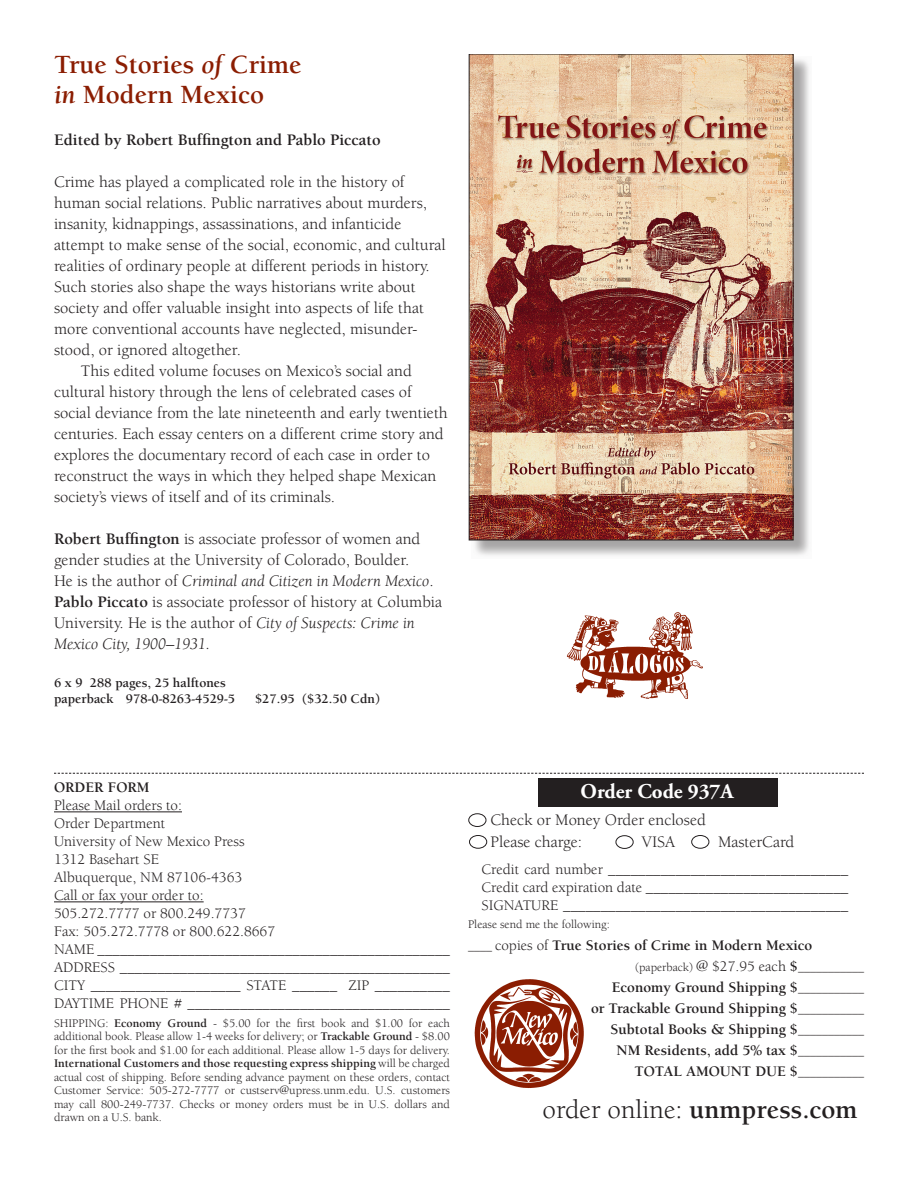
<style>
.page{position:relative;width:918px;height:1188px;background:#fff}
.page>*{position:absolute;margin:0;border:0;box-sizing:border-box;transform-origin:0 0}
.t1{font:700 27px/30px "Berkeley Std";color:#8b1d02}
.t2{font:27px "Berkeley Std";color:#231f20}
.t3{font:700 21px "Adobe Garamond Pro";color:#fff}
.t4{font:16.5px/21px "Berkeley Std";color:#231f20}
.t5{font:700 16.5px "Berkeley Std";color:#231f20}
.t6{font:15px/18px "Berkeley Std";color:#231f20}
.t7{font:700 15px/21px "Berkeley Std";color:#231f20;text-align:right}
.t8{font:700 13.5px/16.5px "Berkeley Std";color:#231f20}
.t9{font:12px/13.5px "Berkeley Std";color:#231f20;text-align:justify}
.s1{font-style:italic}
.s2{font-weight:700}
.s3{font-weight:400;font-size:12px}
.s4{font-weight:400}
.s5{font-size:15px}
.s6{font-weight:700;font-size:15px}
.s7{font-size:12px}
</style>
<div class="page">
<img style="left:474px;top:979px;width:110px;height:109px">
<svg style="left:54px;top:773px;width:810px;height:1px"></svg>
<hr style="left:54px;top:811px;width:128px;height:1px;background:#231f20">
<hr style="left:54px;top:901px;width:150px;height:1px;background:#231f20">
<div style="left:538px;top:778px;width:240px;height:29px;background:#231f20"></div>
<div style="left:468px;top:813px;width:18px;height:14px;border:1px solid #231f20;border-radius:50%"></div>
<div style="left:469px;top:835px;width:18px;height:14px;border:1px solid #231f20;border-radius:50%"></div>
<div style="left:616px;top:835px;width:18px;height:14px;border:1px solid #231f20;border-radius:50%"></div>
<div style="left:691px;top:835px;width:18px;height:14px;border:1px solid #231f20;border-radius:50%"></div>
<div style="left:471px;top:56px;width:341px;height:503px;background:#231f20;opacity:.4"></div>
<img style="left:471px;top:56px;width:320px;height:482px">
<img style="left:566px;top:612px;width:137px;height:87px">
<h1 class="t1" style="left:54px;top:50px;width:249px">True Stories <span class="s1">of</span> Crime <span class="s1">in</span> Modern Mexico</h1>
<p class="t5" style="left:54px;top:131px;width:328px">Edited by Robert Buffington and Pablo Piccato</p>
<p class="t4" style="left:54px;top:172px;width:352px">Crime has played a complicated role in the history of</p>
<p class="t4" style="left:54px;top:193px;width:375px">human social relations. Public narratives about murders,</p>
<p class="t4" style="left:54px;top:214px;width:349px">insanity, kidnappings, assassinations, and infanticide</p>
<p class="t4" style="left:54px;top:235px;width:393px">attempt to make sense of the social, economic, and cultural</p>
<p class="t4" style="left:54px;top:256px;width:377px">realities of ordinary people at different periods in history.</p>
<p class="t4" style="left:54px;top:277px;width:363px">Such stories also shape the ways historians write about</p>
<p class="t4" style="left:54px;top:298px;width:371px">society and offer valuable insight into aspects of life that</p>
<p class="t4" style="left:54px;top:319px;width:365px">more conventional accounts have neglected, misunder-</p>
<p class="t4" style="left:54px;top:340px;width:189px">stood, or ignored altogether.</p>
<p class="t4" style="left:81px;top:361px;width:332px">This edited volume focuses on Mexico’s social and</p>
<p class="t4" style="left:54px;top:382px;width:359px">cultural history through the lens of celebrated cases of</p>
<p class="t4" style="left:54px;top:403px;width:395px">social deviance from the late nineteenth and early twentieth</p>
<p class="t4" style="left:54px;top:424px;width:391px">centuries. Each essay centers on a different crime story and</p>
<p class="t4" style="left:54px;top:445px;width:377px">explores the documentary record of each case in order to</p>
<p class="t4" style="left:54px;top:466px;width:384px">reconstruct the ways in which they helped shape Mexican</p>
<p class="t4" style="left:54px;top:487px;width:283px">society’s views of itself and of its criminals.</p>
<p class="t4" style="left:54px;top:529px;width:390px"><span class="s2">Robert Buffington</span> is associate professor of women and gender studies at the University of Colorado, Boulder.<br>He is the author of <span class="s1">Criminal and Citizen in Modern Mexico</span>.<br><span class="s2">Pablo Piccato</span> is associate professor of history at Columbia University. He is the author of <span class="s1">City of Suspects: Crime in Mexico City, 1900–1931.</span></p>
<p class="t8" style="left:54px;top:674px;width:183px">6 x 9 288 pages, 25 halftones paperback 978-0-8263-4529-5</p>
<p class="t8" style="left:255px;top:691px;width:127px">$27.95 ($32.50 Cdn)</p>
<p class="t7" style="left:54px;top:777px;width:97px">ORDER FORM</p>
<p class="t6" style="left:54px;top:797px;width:398px">Please Mail orders to:<br>Order Department<br>University of New Mexico Press<br>1312 Basehart SE<br>Albuquerque, NM 87106-4363<br>Call or fax your order to:<br>505.272.7777 or 800.249.7737<br>Fax: 505.272.7778 or 800.622.8667<br>NAME _______________________________________________ ADDRESS ____________________________________________ CITY ____________________ STATE ______ ZIP __________ DAYTIME PHONE # ___________________________________</p>
<p class="t9" style="left:54px;top:1016px;width:398px">SHIPPING: <span class="s2">Economy Ground</span> - $5.00 for the first book and $1.00 for each additional book. Please allow 1-4 weeks for delivery; or <span class="s2">Trackable Ground</span> - $8.00 for the first book and $1.00 for each additional. Please allow 1-5 days for delivery.<br><span class="s2">International Customers and those requesting express shipping</span> will be charged actual cost of shipping. Before sending advance payment on these orders, contact Customer Service: 505-272-7777 or custserv@upress.unm.edu. U.S. customers may call 800-249-7737. Checks or money orders must be in U.S. dollars and drawn on a U.S. bank.</p>
<p class="t3" style="left:581px;top:779px;width:155px">Order Code 937A</p>
<p class="t4" style="left:490px;top:808px;width:217px;line-height:22.8px">Check or Money Order enclosed<br>Please charge:</p>
<p class="t4" style="left:642px;top:832px;width:35px">VISA</p>
<p class="t4" style="left:718px;top:832px;width:78px">MasterCard</p>
<p class="t6" style="left:482px;top:861px;width:368px;text-align:justify">Credit card number ________________________________ Credit card expiration date ___________________________ SIGNATURE ______________________________________</p>
<p class="t9" style="left:468px;top:918px;width:143px">Please send me the following:</p>
<p class="t7" style="left:468px;top:935px;width:346px"><span class="s3">____</span> <span class="s4">copies of</span> True Stories of Crime in Modern Mexico</p>
<p class="t9" style="left:635px;top:961px;width:230px">(paperback) <span class="s5">@ $27.95 each</span> <span class="s6">$</span><span class="s2">___________</span></p>
<p class="t7" style="left:591px;top:977px;width:274px">Economy Ground Shipping $<span class="s7">___________<br></span>or Trackable Ground Shipping $<span class="s7">___________ </span>Subtotal Books &amp; Shipping $<span class="s7">___________ </span>NM Residents, add 5% tax $<span class="s7">___________ </span>TOTAL AMOUNT DUE $<span class="s7">___________</span></p>
<h1 class="t2" style="left:543px;top:1095px;width:316px">order online: <span class="s2">unmpress.com</span></h1>
</div>
